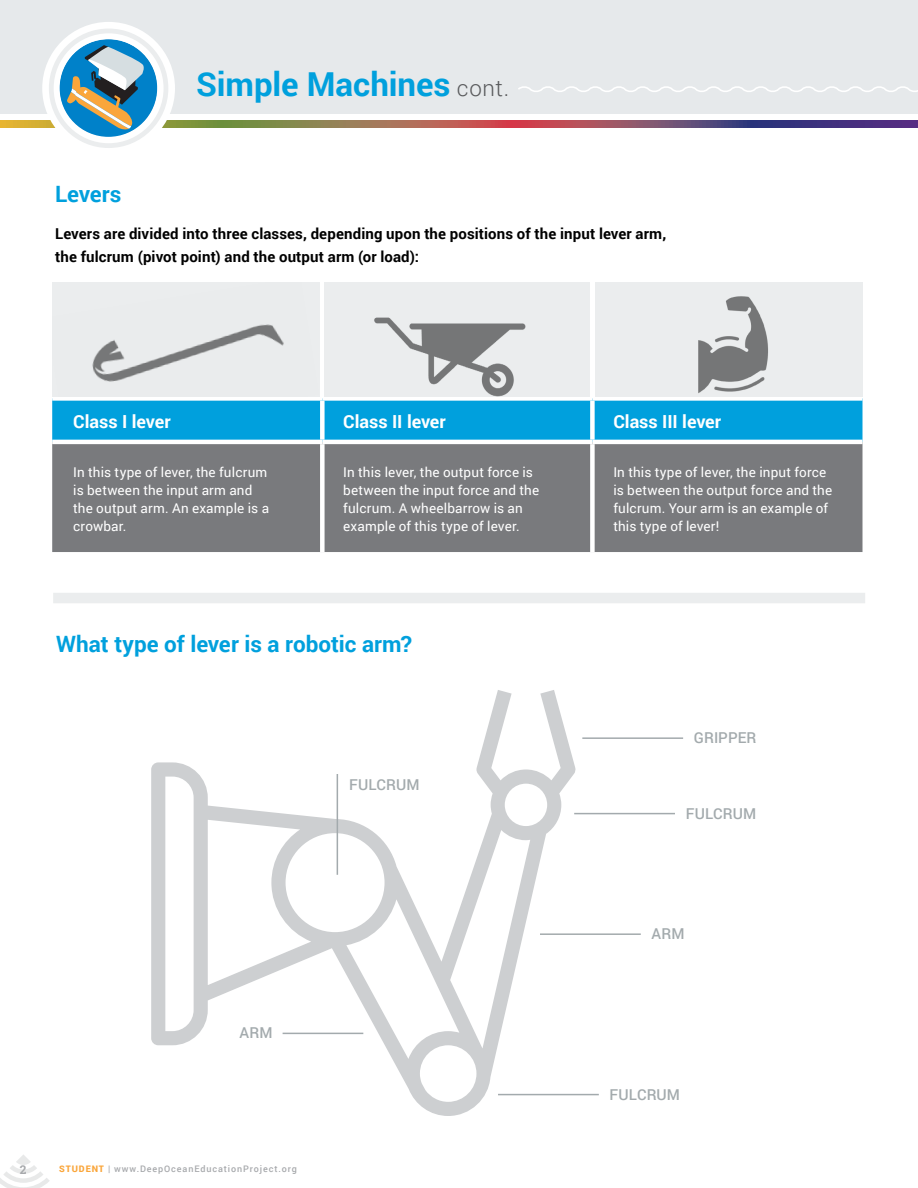
<style>
.page{position:relative;width:918px;height:1188px;background:#fff}
.page>*{position:absolute;margin:0;border:0;box-sizing:border-box;transform-origin:0 0}
.t1{font:700 33px "Roboto";letter-spacing:-.005em;color:#00a0dd}
.Page_Header{font:700 22.5px "Roboto";color:#00a0dd}
.Body_Copy{font:700 18px "Roboto";letter-spacing:-.005em;color:#fff}
.Body_Subheads{font:700 15px/22.5px "Roboto";letter-spacing:.005em;color:#000}
.t2{font:500 15px "Roboto";letter-spacing:.005em;color:#a3aaad}
.Body_Copy-2{font:13.5px/18px "Roboto";letter-spacing:.015em;color:#fff}
.t3{font:700 12px "Roboto Slab";color:#a7a9ac}
.t4{font:500 9px "Roboto";letter-spacing:.1em;color:#a7a9ac}
.s1{font-weight:300;font-size:22.5px;color:#58595b}
.s2{font-weight:900;color:#faa63b}
</style>
<div class="page">
<div style="left:53px;top:593px;width:812px;height:10px;background:#ebedee"></div>
<svg style="left:0;top:1155px;width:50px;height:33px"></svg>
<svg style="left:0;top:120px;width:918px;height:8px;background:#87605d"></svg>
<div style="left:52px;top:401px;width:810px;height:39px;background:#00a0dd"></div>
<div style="left:52px;top:444px;width:810px;height:108px;background:#797a7d"></div>
<div style="left:320px;top:401px;width:5px;height:39px;background:#fff"></div>
<div style="left:590px;top:401px;width:5px;height:39px;background:#fff"></div>
<div style="left:320px;top:444px;width:5px;height:108px;background:#fff"></div>
<div style="left:590px;top:444px;width:5px;height:108px;background:#fff"></div>
<img style="left:52px;top:282px;width:267px;height:114px">
<div style="left:325px;top:282px;width:265px;height:114px;background:#ebedee"></div>
<img style="left:374px;top:317px;width:152px;height:79px">
<div style="left:595px;top:282px;width:267px;height:114px;background:#ebedee"></div>
<img style="left:698px;top:296px;width:70px;height:97px">
<svg style="left:151px;top:690px;width:425px;height:426px"></svg>
<hr style="left:582px;top:737px;width:101px;height:2px;background:#a3aaad">
<hr style="left:498px;top:1094px;width:101px;height:1px;background:#a3aaad">
<hr style="left:283px;top:1033px;width:80px;height:1px;background:#a3aaad">
<div style="left:0;top:0;width:918px;height:114px;background:#e6e9eb"></div>
<svg style="left:518px;top:86px;width:400px;height:6px"></svg>
<div style="left:42px;top:22px;width:133px;height:133px;background:#fff;border-radius:50%"></div>
<svg style="left:51px;top:31px;width:115px;height:115px"></svg>
<div style="left:49px;top:29px;width:119px;height:119px;border:5px solid #ebedee;border-radius:50%"></div>
<svg style="left:60px;top:39px;width:97px;height:98px"></svg>
<hr style="left:540px;top:933px;width:101px;height:2px;background:#a3aaad">
<hr style="left:574px;top:813px;width:101px;height:1px;background:#a3aaad">
<hr style="left:337px;top:774px;width:1px;height:101px;background:#a3aaad">
<p class="t1" style="left:196px;top:61px;width:315px">Simple Machines <span class="s1">cont.</span></p>
<p class="Page_Header" style="left:55px;top:178px;width:68px">Levers</p>
<p class="Body_Subheads" style="left:55px;top:222px;width:613px">Levers are divided into three classes, depending upon the positions of the input lever arm, the fulcrum (pivot point) and the output arm (or load):</p>
<p class="Body_Copy" style="left:73px;top:409px;width:99px">Class I lever</p>
<p class="Body_Copy" style="left:343px;top:409px;width:104px">Class II lever</p>
<p class="Body_Copy" style="left:613px;top:409px;width:109px">Class III lever</p>
<p class="Body_Copy-2" style="left:73px;top:463px;width:197px">In this type of lever, the fulcrum is between the input arm and the output arm. An example is a crowbar.</p>
<p class="Body_Copy-2" style="left:343px;top:463px;width:197px">In this lever, the output force is between the input force and the fulcrum. A wheelbarrow is an example of this type of lever.</p>
<p class="Body_Copy-2" style="left:613px;top:463px;width:220px">In this type of lever, the input force is between the output force and the fulcrum. Your arm is an example of this type of lever!</p>
<p class="Page_Header" style="left:56px;top:628px;width:357px">What type of lever is a robotic arm?</p>
<p class="t2" style="left:349px;top:774px;width:72px">FULCRUM</p>
<p class="t2" style="left:240px;top:1022px;width:35px">ARM</p>
<p class="t3" style="left:20px;top:1161px;width:8px">2</p>
<p class="t4" style="left:59px;top:1162px;width:239px"><span class="s2">STUDENT</span> | www.DeepOceanEducationProject.org</p>
<p class="t2" style="left:694px;top:727px;width:64px">GRIPPER</p>
<p class="t2" style="left:686px;top:803px;width:72px">FULCRUM</p>
<p class="t2" style="left:652px;top:923px;width:35px">ARM</p>
<p class="t2" style="left:610px;top:1084px;width:72px">FULCRUM</p>
</div>
